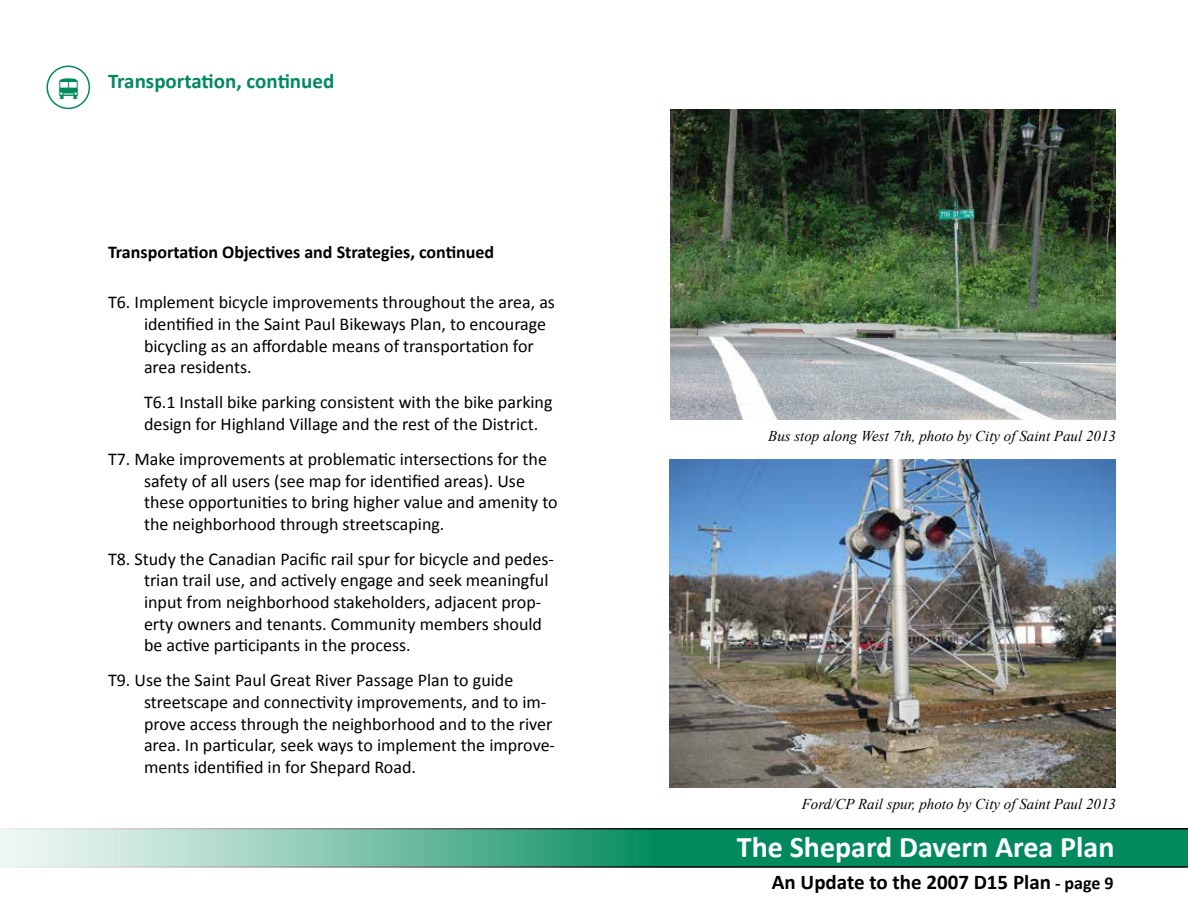
<style>
.page{position:relative;width:1188px;height:918px;background:#fff}
.page>*{position:absolute;margin:0;border:0;box-sizing:border-box;transform-origin:0 0}
.t1{font:700 30px "Calibri";color:#fff}
.t2{font:700 21px "Calibri";color:#000}
.t3{font:700 21px "Calibri";color:#008a5e}
.t4{font:18px/21.6px "Calibri";color:#000}
.t5{font:700 18px "Calibri";color:#000}
.t6{font:italic 15px "Times New Roman";color:#000}
.s1{font-size:18px}
</style>
<div class="page">
<svg style="left:0;top:828px;width:1188px;height:40px;background:#4ca588"></svg>
<div style="left:47px;top:66px;width:43px;height:43px;border:2px solid #008a5e;border-radius:50%"></div>
<img style="left:670px;top:109px;width:446px;height:310px">
<img style="left:670px;top:459px;width:446px;height:329px">
<p class="t3" style="left:52px;top:68px;width:284px">❖ Transportation, continued</p>
<p class="t5" style="left:108px;top:240px;width:388px">Transportation Objectives and Strategies, continued</p>
<p class="t4" style="left:144px;top:292px;width:412px;text-indent:-36px">T6. Implement bicycle improvements throughout the area, as identified in the Saint Paul Bikeways Plan, to encourage bicycling as an affordable means of transportation for area residents.</p>
<p class="t4" style="left:144px;top:392px;width:410px">T6.1 Install bike parking consistent with the bike parking design for Highland Village and the rest of the District.</p>
<p class="t4" style="left:144px;top:448px;width:415px;text-indent:-36px">T7. Make improvements at problematic intersections for the safety of all users (see map for identified areas). Use these opportunities to bring higher value and amenity to the neighborhood through streetscaping.</p>
<p class="t4" style="left:144px;top:548px;width:411px;text-indent:-36px">T8. Study the Canadian Pacific rail spur for bicycle and pedes&shy;trian trail use, and actively engage and seek meaningful input from neighborhood stakeholders, adjacent prop&shy;erty owners and tenants. Community members should be active participants in the process.</p>
<p class="t4" style="left:144px;top:670px;width:413px;text-indent:-36px">T9. Use the Saint Paul Great River Passage Plan to guide streetscape and connectivity improvements, and to im&shy;prove access through the neighborhood and to the river area. In particular, seek ways to implement the improve&shy;ments identified in for Shepard Road.</p>
<p class="t6" style="left:768px;top:426px;width:349px">Bus stop along West 7th, photo by City of Saint Paul 2013</p>
<p class="t6" style="left:802px;top:793px;width:316px">Ford/CP Rail spur, photo by City of Saint Paul 2013</p>
<h1 class="t1" style="left:737px;top:828px;width:379px">The Shepard Davern Area Plan</h1>
<p class="t2" style="left:772px;top:868px;width:343px">An Update to the 2007 D15 Plan <span class="s1">- page 9</span></p>
</div>
